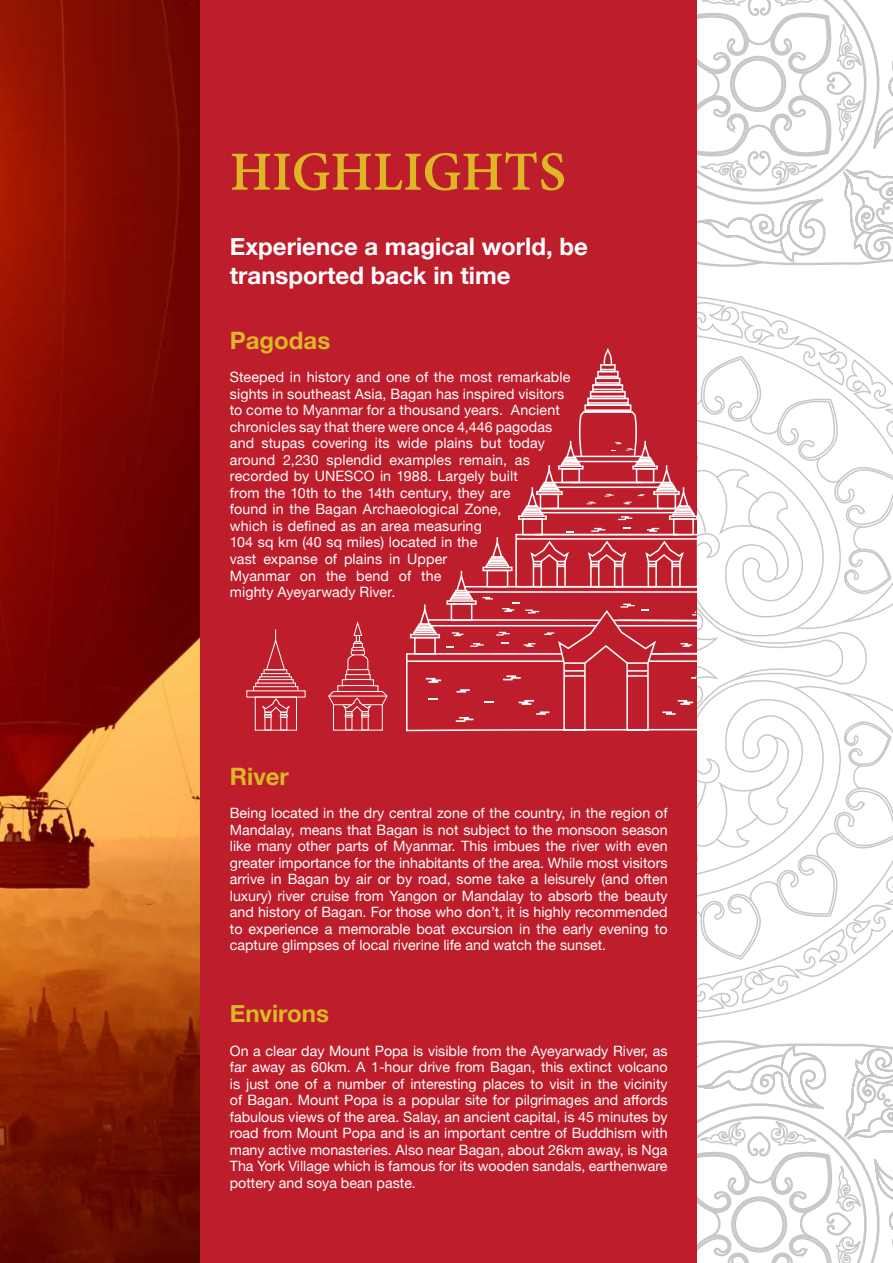
<style>
.page{position:relative;width:893px;height:1263px;background:#fff}
.page>*{position:absolute;margin:0;border:0;box-sizing:border-box;transform-origin:0 0}
.t1{font:700 60px "Adobe Devanagari";color:#ddb725}
.t2{font:700 24px/28.8px "Helvetica Neue";color:#fff}
.t3{font:700 24px "Helvetica Neue";color:#ddb725}
.t4{font:14.25px/16.5px "Helvetica Neue";letter-spacing:.01em;color:#fff;text-align:justify}
</style>
<div class="page">
<svg style="left:696px;top:0;width:197px;height:1263px"></svg>
<img style="left:0;top:0;width:200px;height:1263px">
<div style="left:200px;top:0;width:496px;height:1263px;background:#be1d2c"></div>
<hr style="left:538px;top:508px;width:140px;height:1px;background:#fff">
<hr style="left:554px;top:482px;width:108px;height:1px;background:#fff">
<div style="left:587px;top:398px;width:42px;height:8px;border:2px solid #fff"></div>
<div style="left:590px;top:391px;width:36px;height:8px;border:2px solid #fff"></div>
<div style="left:592px;top:384px;width:31px;height:8px;border:2px solid #fff"></div>
<div style="left:595px;top:377px;width:25px;height:9px;border:2px solid #fff"></div>
<div style="left:597px;top:371px;width:22px;height:8px;border:2px solid #fff"></div>
<div style="left:600px;top:364px;width:16px;height:8px;border:2px solid #fff"></div>
<hr style="left:556px;top:486px;width:103px;height:2px;background:#fff">
<hr style="left:540px;top:512px;width:135px;height:1px;background:#fff">
<div style="left:522px;top:518px;width:21px;height:17px;border:2px solid #fff"></div>
<div style="left:518px;top:515px;width:29px;height:5px;border:2px solid #fff"></div>
<div style="left:521px;top:513px;width:22px;height:4px;border:2px solid #fff"></div>
<div style="left:522px;top:512px;width:20px;height:3px;border:2px solid #fff"></div>
<div style="left:523px;top:510px;width:18px;height:3px;border:2px solid #fff"></div>
<div style="left:524px;top:509px;width:16px;height:3px;border:2px solid #fff"></div>
<div style="left:525px;top:507px;width:14px;height:3px;border:2px solid #fff"></div>
<div style="left:526px;top:505px;width:12px;height:4px;border:2px solid #fff"></div>
<div style="left:540px;top:493px;width:19px;height:16px;border:2px solid #fff"></div>
<div style="left:536px;top:491px;width:27px;height:4px;border:2px solid #fff"></div>
<div style="left:539px;top:489px;width:20px;height:3px;border:2px solid #fff"></div>
<div style="left:540px;top:487px;width:18px;height:4px;border:2px solid #fff"></div>
<div style="left:541px;top:486px;width:16px;height:3px;border:2px solid #fff"></div>
<div style="left:542px;top:485px;width:15px;height:3px;border:2px solid #fff"></div>
<div style="left:542px;top:483px;width:14px;height:3px;border:2px solid #fff"></div>
<svg style="left:526px;top:465px;width:29px;height:43px"></svg>
<div style="left:561px;top:468px;width:19px;height:15px;border:2px solid #fff"></div>
<div style="left:558px;top:465px;width:26px;height:4px;border:2px solid #fff"></div>
<div style="left:561px;top:464px;width:20px;height:3px;border:2px solid #fff"></div>
<div style="left:562px;top:462px;width:18px;height:3px;border:2px solid #fff"></div>
<div style="left:563px;top:461px;width:16px;height:3px;border:2px solid #fff"></div>
<div style="left:673px;top:518px;width:21px;height:17px;border:2px solid #fff"></div>
<svg style="left:669px;top:515px;width:27px;height:5px"></svg>
<div style="left:672px;top:513px;width:23px;height:4px;border:2px solid #fff"></div>
<div style="left:673px;top:512px;width:21px;height:3px;border:2px solid #fff"></div>
<div style="left:674px;top:510px;width:19px;height:3px;border:2px solid #fff"></div>
<div style="left:675px;top:509px;width:17px;height:3px;border:2px solid #fff"></div>
<div style="left:676px;top:507px;width:15px;height:3px;border:2px solid #fff"></div>
<div style="left:677px;top:505px;width:13px;height:4px;border:2px solid #fff"></div>
<div style="left:657px;top:493px;width:19px;height:16px;border:2px solid #fff"></div>
<div style="left:653px;top:491px;width:27px;height:4px;border:2px solid #fff"></div>
<div style="left:656px;top:489px;width:21px;height:3px;border:2px solid #fff"></div>
<div style="left:657px;top:487px;width:19px;height:4px;border:2px solid #fff"></div>
<div style="left:658px;top:486px;width:17px;height:3px;border:2px solid #fff"></div>
<div style="left:659px;top:485px;width:15px;height:3px;border:2px solid #fff"></div>
<svg style="left:660px;top:465px;width:30px;height:43px"></svg>
<div style="left:636px;top:468px;width:18px;height:15px;border:2px solid #fff"></div>
<div style="left:632px;top:465px;width:26px;height:4px;border:2px solid #fff"></div>
<div style="left:635px;top:464px;width:20px;height:3px;border:2px solid #fff"></div>
<div style="left:636px;top:462px;width:18px;height:3px;border:2px solid #fff"></div>
<div style="left:637px;top:461px;width:16px;height:3px;border:2px solid #fff"></div>
<svg style="left:618px;top:516px;width:14px;height:4px"></svg>
<svg style="left:587px;top:502px;width:9px;height:2px"></svg>
<svg style="left:604px;top:494px;width:10px;height:2px"></svg>
<svg style="left:623px;top:502px;width:9px;height:2px"></svg>
<svg style="left:638px;top:494px;width:7px;height:2px"></svg>
<svg style="left:563px;top:410px;width:89px;height:52px"></svg>
<svg style="left:406px;top:527px;width:290px;height:204px"></svg>
<hr style="left:585px;top:409px;width:46px;height:2px;background:#fff">
<hr style="left:588px;top:402px;width:40px;height:2px;background:#fff">
<hr style="left:591px;top:395px;width:34px;height:2px;background:#fff">
<svg style="left:593px;top:389px;width:29px;height:1px"></svg>
<hr style="left:596px;top:382px;width:24px;height:2px;background:#fff">
<svg style="left:598px;top:376px;width:20px;height:1px"></svg>
<svg style="left:601px;top:348px;width:14px;height:22px"></svg>
<svg style="left:328px;top:622px;width:60px;height:109px"></svg>
<hr style="left:329px;top:695px;width:58px;height:1px;background:#fff">
<div style="left:255px;top:696px;width:42px;height:35px;border:1px solid #fff"></div>
<svg style="left:266px;top:629px;width:19px;height:40px"></svg>
<div style="left:259px;top:676px;width:33px;height:4px;border:1px solid #fff"></div>
<div style="left:264px;top:669px;width:23px;height:5px;border:1px solid #fff"></div>
<svg style="left:253px;top:686px;width:46px;height:33px"></svg>
<h1 class="t1" style="left:230px;top:137px;width:338px">HIGHLIGHTS</h1>
<h2 class="t2" style="left:230px;top:232px;width:360px">Experience a magical world, be transported back in time</h2>
<h2 class="t3" style="left:230px;top:321px;width:102px">Pagodas</h2>
<p class="t4" style="left:230px;top:370px;width:342px;text-align:left">Steeped in history and one of the most remarkable sights in southeast Asia, Bagan has inspired visitors to come to Myanmar for a thousand years. Ancient chronicles say that there were once 4,446 pagodas and stupas covering its wide plains but today around 2,230 splendid examples remain, as recorded by UNESCO in 1988. Largely built<br>from the 10th to the 14th century, they are<br>found in the Bagan Archaeological Zone,<br>which is defined as an area measuring<br>104 sq km (40 sq miles) located in the<br>vast expanse of plains in Upper<br>Myanmar on the bend of the<br>mighty Ayeyarwady River.</p>
<h2 class="t3" style="left:230px;top:757px;width:61px">River</h2>
<p class="t4" style="left:230px;top:806px;width:439px">Being located in the dry central zone of the country, in the region of Mandalay, means that Bagan is not subject to the monsoon season like many other parts of Myanmar. This imbues the river with even greater importance for the inhabitants of the area. While most visitors arrive in Bagan by air or by road, some take a leisurely (and often luxury) river cruise from Yangon or Mandalay to absorb the beauty and history of Bagan. For those who don’t, it is highly recommended to experience a memorable boat excursion in the early evening to capture glimpses of local riverine life and watch the sunset.</p>
<h2 class="t3" style="left:230px;top:995px;width:101px">Environs</h2>
<p class="t4" style="left:230px;top:1043px;width:439px">On a clear day Mount Popa is visible from the Ayeyarwady River, as far away as 60km. A 1-hour drive from Bagan, this extinct volcano is just one of a number of interesting places to visit in the vicinity of Bagan. Mount Popa is a popular site for pilgrimages and affords fabulous views of the area. Salay, an ancient capital, is 45 minutes by road from Mount Popa and is an important centre of Buddhism with many active monasteries. Also near Bagan, about 26km away, is Nga Tha York Village which is famous for its wooden sandals, earthenware pottery and soya bean paste.</p>
</div>
